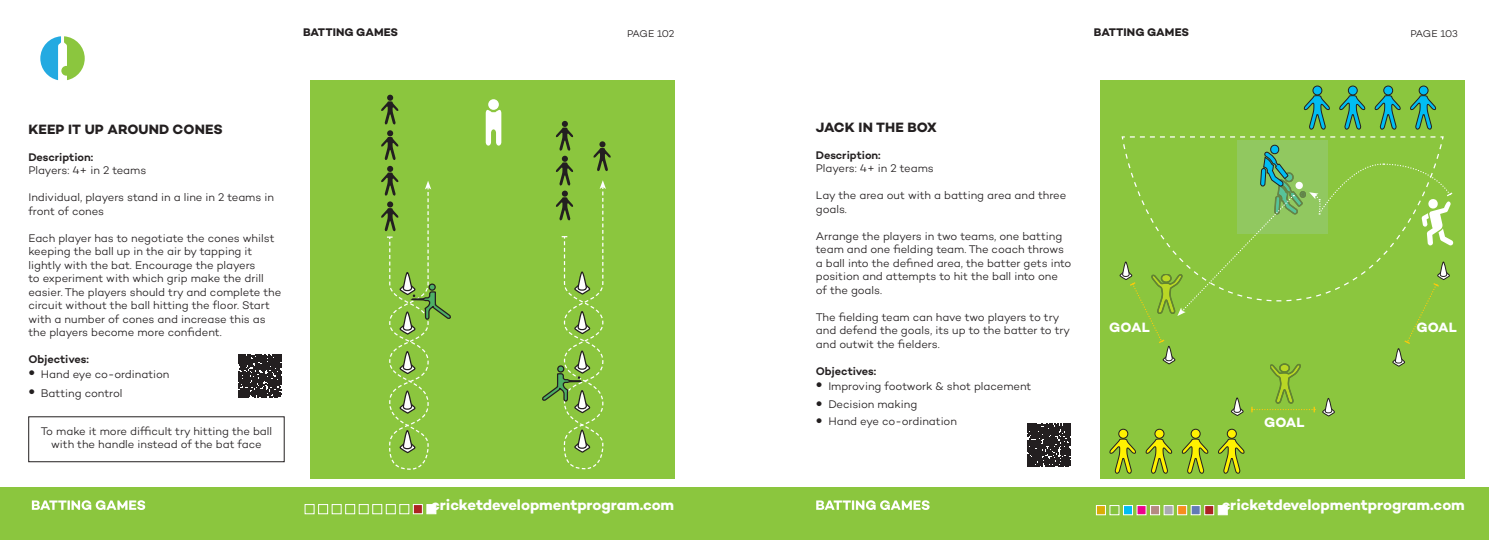
<style>
.page{position:relative;width:1489px;height:540px;background:#fff}
.page>*{position:absolute;margin:0;border:0;box-sizing:border-box;transform-origin:0 0}
.t1{font:700 15px "Campton";letter-spacing:-.005em;color:#fff}
.t2{font:700 13.75px "Campton";letter-spacing:.01em;color:#231f20}
.t3{font:700 13.75px "Campton";letter-spacing:.01em;color:#fff}
.t4{font:300 11.25px/13.5px "Campton";letter-spacing:-.005em;color:#231f20}
.t5{font:600 11.25px "Campton";letter-spacing:-.005em;color:#231f20}
.t6{font:700 11.25px "Campton";letter-spacing:.005em;color:#231f20}
.t7{font:300 10px "Campton";letter-spacing:-.03em;color:#231f20}
.s1{font-size:21.25px}
</style>
<div class="page">
<div style="left:0;top:487px;width:1488px;height:53px;background:#8bc63e"></div>
<div style="left:310px;top:80px;width:364px;height:399px;background:#8bc63e"></div>
<div style="left:1100px;top:80px;width:364px;height:399px;background:#8bc63e"></div>
<svg style="left:238px;top:354px;width:44px;height:44px;background:#3a3738"></svg>
<svg style="left:1027px;top:423px;width:43px;height:44px;background:#373334"></svg>
<div style="left:1227px;top:429px;width:9px;height:9px;background:#fff101;border-radius:50%"></div>
<div style="left:1227px;top:429px;width:9px;height:9px;border:1px solid #231f20;border-radius:50%"></div>
<svg style="left:1218px;top:439px;width:26px;height:35px"></svg>
<div style="left:1418px;top:86px;width:9px;height:9px;background:#01bdf2;border-radius:50%"></div>
<div style="left:1418px;top:86px;width:10px;height:9px;border:1px solid #231f20;border-radius:50%"></div>
<svg style="left:1410px;top:95px;width:26px;height:35px"></svg>
<div style="left:1191px;top:429px;width:9px;height:9px;background:#fff101;border-radius:50%"></div>
<div style="left:1190px;top:429px;width:10px;height:9px;border:1px solid #231f20;border-radius:50%"></div>
<svg style="left:1181px;top:439px;width:27px;height:35px"></svg>
<div style="left:1383px;top:86px;width:9px;height:9px;background:#01bdf2;border-radius:50%"></div>
<div style="left:1383px;top:86px;width:9px;height:9px;border:1px solid #231f20;border-radius:50%"></div>
<svg style="left:1374px;top:95px;width:26px;height:35px"></svg>
<div style="left:1154px;top:429px;width:9px;height:9px;background:#fff101;border-radius:50%"></div>
<div style="left:1154px;top:429px;width:10px;height:9px;border:1px solid #231f20;border-radius:50%"></div>
<svg style="left:1145px;top:439px;width:27px;height:35px"></svg>
<div style="left:1348px;top:86px;width:9px;height:9px;background:#01bdf2;border-radius:50%"></div>
<div style="left:1348px;top:86px;width:9px;height:9px;border:1px solid #231f20;border-radius:50%"></div>
<svg style="left:1339px;top:95px;width:26px;height:35px"></svg>
<div style="left:1118px;top:429px;width:9px;height:9px;background:#fff101;border-radius:50%"></div>
<div style="left:1118px;top:429px;width:9px;height:9px;border:1px solid #231f20;border-radius:50%"></div>
<svg style="left:1109px;top:439px;width:27px;height:35px"></svg>
<div style="left:1312px;top:86px;width:9px;height:9px;background:#01bdf2;border-radius:50%"></div>
<div style="left:1312px;top:86px;width:9px;height:9px;border:1px solid #231f20;border-radius:50%"></div>
<svg style="left:1303px;top:95px;width:27px;height:35px"></svg>
<svg style="left:1119px;top:136px;width:334px;height:281px"></svg>
<svg style="left:381px;top:95px;width:17px;height:65px"></svg>
<svg style="left:381px;top:166px;width:70px;height:304px"></svg>
<svg style="left:542px;top:121px;width:69px;height:349px"></svg>
<div style="left:28px;top:416px;width:256px;height:46px;border:1px solid #231f20"></div>
<div style="left:488px;top:99px;width:11px;height:11px;background:#fff;border-radius:50%"></div>
<svg style="left:485px;top:110px;width:16px;height:36px"></svg>
<svg style="left:32px;top:500px;width:113px;height:10px"></svg>
<svg style="left:816px;top:500px;width:113px;height:10px"></svg>
<div style="left:1096px;top:505px;width:9px;height:10px;background:#d9ad07;border:1px solid #fff"></div>
<div style="left:1204px;top:505px;width:9px;height:10px;background:#ac2322;border:1px solid #fff"></div>
<div style="left:1109px;top:505px;width:10px;height:10px;background:#86c43f;border:1px solid #fff"></div>
<div style="left:1217px;top:505px;width:10px;height:10px;background:#fff;border:1px solid #fff"></div>
<div style="left:1123px;top:505px;width:9px;height:10px;background:#01bdf2;border:1px solid #fff"></div>
<div style="left:1150px;top:505px;width:9px;height:10px;background:#b58a82;border:1px solid #fff"></div>
<div style="left:1177px;top:505px;width:9px;height:10px;background:#f68e1e;border:1px solid #fff"></div>
<div style="left:1136px;top:505px;width:10px;height:10px;background:#ed028c;border:1px solid #fff"></div>
<div style="left:1163px;top:505px;width:10px;height:10px;background:#aaabaf;border:1px solid #fff"></div>
<div style="left:1190px;top:505px;width:10px;height:10px;background:#627bb7;border:1px solid #fff"></div>
<div style="left:305px;top:504px;width:9px;height:10px;background:#8bc63e;border:1px solid #fff"></div>
<div style="left:413px;top:504px;width:9px;height:10px;background:#ac2322;border:1px solid #fff"></div>
<div style="left:318px;top:504px;width:10px;height:10px;background:#8bc63e;border:1px solid #fff"></div>
<div style="left:427px;top:504px;width:9px;height:10px;background:#fff;border:1px solid #fff"></div>
<div style="left:332px;top:504px;width:9px;height:10px;background:#8bc63e;border:1px solid #fff"></div>
<div style="left:359px;top:504px;width:9px;height:10px;background:#8bc63e;border:1px solid #fff"></div>
<div style="left:386px;top:504px;width:9px;height:10px;background:#8bc63e;border:1px solid #fff"></div>
<div style="left:345px;top:504px;width:10px;height:10px;background:#8bc63e;border:1px solid #fff"></div>
<div style="left:372px;top:504px;width:10px;height:10px;background:#8bc63e;border:1px solid #fff"></div>
<div style="left:399px;top:504px;width:10px;height:10px;background:#8bc63e;border:1px solid #fff"></div>
<svg style="left:40px;top:36px;width:45px;height:44px"></svg>
<p class="t6" style="left:303px;top:25px;width:97px">BATTING GAMES</p>
<p class="t7" style="left:627px;top:27px;width:49px">PAGE 102</p>
<p class="t6" style="left:1093px;top:25px;width:97px">BATTING GAMES</p>
<p class="t7" style="left:1410px;top:27px;width:49px">PAGE 103</p>
<p class="t2" style="left:28px;top:120px;width:196px">KEEP IT UP AROUND CONES</p>
<p class="t5" style="left:28px;top:150px;width:66px">Description:</p>
<p class="t4" style="left:28px;top:163px;width:119px">Players: 4+ in 2 teams</p>
<p class="t4" style="left:28px;top:190px;width:247px">Individual, players stand in a line in 2 teams in front of cones</p>
<p class="t4" style="left:28px;top:231px;width:254px">Each player has to negotiate the cones whilst keeping the ball up in the air by tapping it lightly with the bat. Encourage the players<br>to experiment with which grip make the drill easier. The players should try and complete the circuit without the ball hitting the floor. Start with a number of cones and increase this as the players become more confident.</p>
<p class="t5" style="left:28px;top:352px;width:62px">Objectives:</p>
<p class="t4" style="left:28px;top:367px;width:143px"><span class="s1">•</span> Hand eye co-ordination</p>
<p class="t4" style="left:28px;top:386px;width:96px"><span class="s1">•</span> Batting control</p>
<p class="t4" style="left:41px;top:424px;width:233px;text-align:center">To make it more difficult try hitting the ball with the handle instead of the bat face</p>
<p class="t2" style="left:816px;top:118px;width:122px">JACK IN THE BOX</p>
<p class="t5" style="left:815px;top:148px;width:66px">Description:</p>
<p class="t4" style="left:815px;top:162px;width:119px">Players: 4+ in 2 teams</p>
<p class="t4" style="left:815px;top:189px;width:252px">Lay the area out with a batting area and three goals.</p>
<p class="t4" style="left:815px;top:229px;width:257px">Arrange the players in two teams, one batting team and one fielding team. The coach throws a ball into the defined area, the batter gets into position and attempts to hit the ball into one of the goals.</p>
<p class="t4" style="left:815px;top:310px;width:256px">The fielding team can have two players to try and defend the goals, its up to the batter to try and outwit the fielders.</p>
<p class="t5" style="left:815px;top:364px;width:62px">Objectives:</p>
<p class="t4" style="left:815px;top:379px;width:217px"><span class="s1">•</span> Improving footwork &amp; shot placement</p>
<p class="t4" style="left:815px;top:398px;width:103px"><span class="s1">•</span> Decision making</p>
<p class="t4" style="left:815px;top:415px;width:143px"><span class="s1">•</span> Hand eye co-ordination</p>
<p class="t3" style="left:1109px;top:318px;width:42px">GOAL</p>
<p class="t3" style="left:1263px;top:413px;width:42px">GOAL</p>
<p class="t3" style="left:1416px;top:318px;width:42px">GOAL</p>
<h1 class="t1" style="left:431px;top:495px;width:245px">cricketdevelopmentprogram.com</h1>
<h1 class="t1" style="left:1221px;top:495px;width:245px">cricketdevelopmentprogram.com</h1>
</div>
